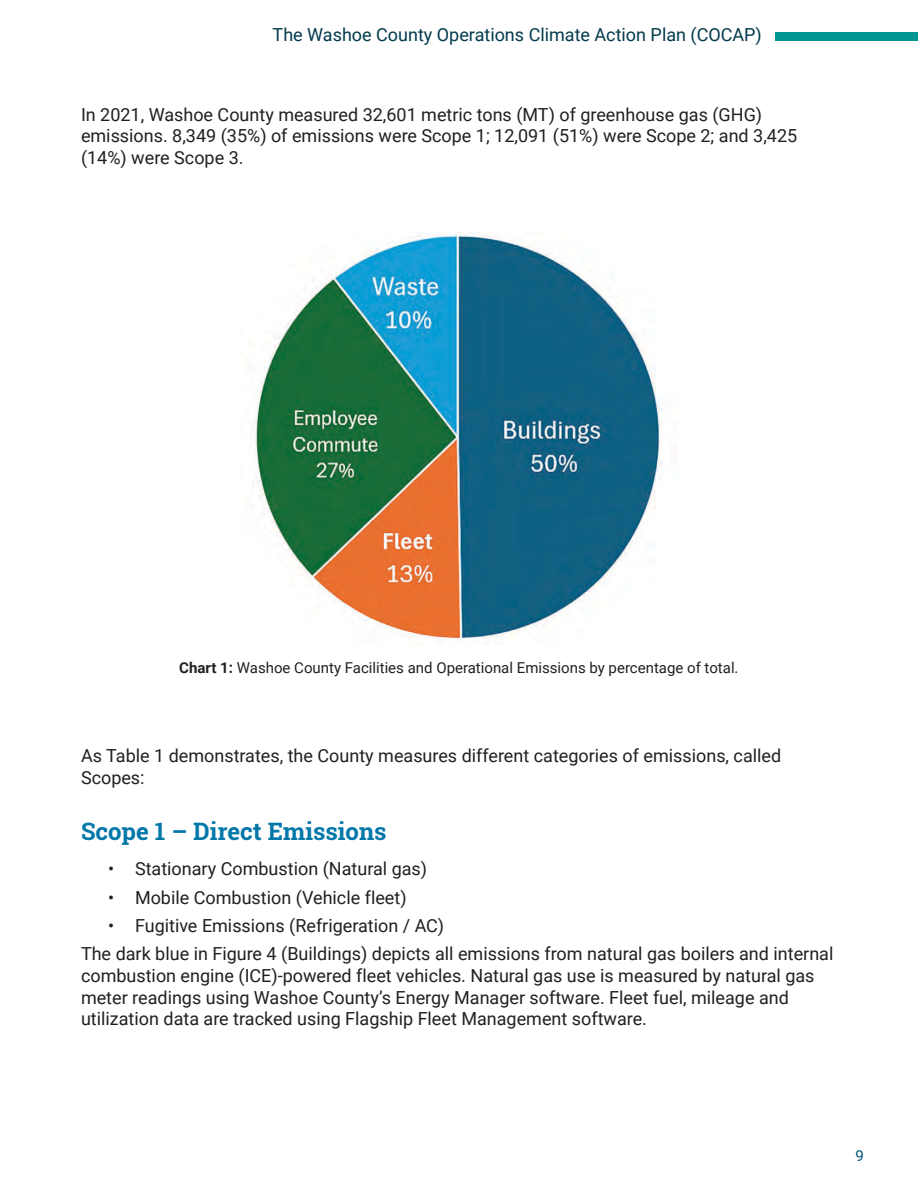
<style>
.page{position:relative;width:918px;height:1188px;background:#fff}
.page>*{position:absolute;margin:0;border:0;box-sizing:border-box;transform-origin:0 0}
.H2{font:700 24px "Roboto Slab";color:#0277a9}
.Main_Paragraph{font:18px/21.6px "Roboto";color:#231f20}
.t1{font:18px "Roboto";color:#023b4c}
.Captions{font:15px "Roboto";color:#231f20}
.t2{font:15px "Roboto";color:#005779}
.s1{font-weight:700}
</style>
<div class="page">
<div style="left:775px;top:32px;width:143px;height:9px;background:#009792"></div>
<img style="left:250px;top:234px;width:413px;height:411px">
<p class="t1" style="left:273px;top:22px;width:491px">The Washoe County Operations Climate Action Plan (COCAP)</p>
<p class="Main_Paragraph" style="left:81px;top:103px;width:718px">In 2021, Washoe County measured 32,601 metric tons (MT) of greenhouse gas (GHG) emissions. 8,349 (35%) of emissions were Scope 1; 12,091 (51%) were Scope 2; and 3,425 (14%) were Scope 3.</p>
<p class="Captions" style="left:179px;top:657px;width:561px"><span class="s1">Chart 1:</span> Washoe County Facilities and Operational Emissions by percentage of total.</p>
<p class="Main_Paragraph" style="left:81px;top:744px;width:702px">As Table 1 demonstrates, the County measures different categories of emissions, called<br>Scopes:</p>
<p class="H2" style="left:81px;top:815px;width:307px">Scope 1 – Direct Emissions</p>
<p class="Main_Paragraph" style="left:108px;top:857px;width:321px">• Stationary Combustion (Natural gas)</p>
<p class="Main_Paragraph" style="left:108px;top:886px;width:300px">• Mobile Combustion (Vehicle fleet)</p>
<p class="Main_Paragraph" style="left:108px;top:914px;width:338px">• Fugitive Emissions (Refrigeration / AC)</p>
<p class="Main_Paragraph" style="left:81px;top:942px;width:754px">The dark blue in Figure 4 (Buildings) depicts all emissions from natural gas boilers and internal combustion engine (ICE)-powered fleet vehicles. Natural gas use is measured by natural gas meter readings using Washoe County’s Energy Manager software. Fleet fuel, mileage and utilization data are tracked using Flagship Fleet Management software.</p>
<p class="t2" style="left:856px;top:1145px;width:10px">9</p>
</div>
